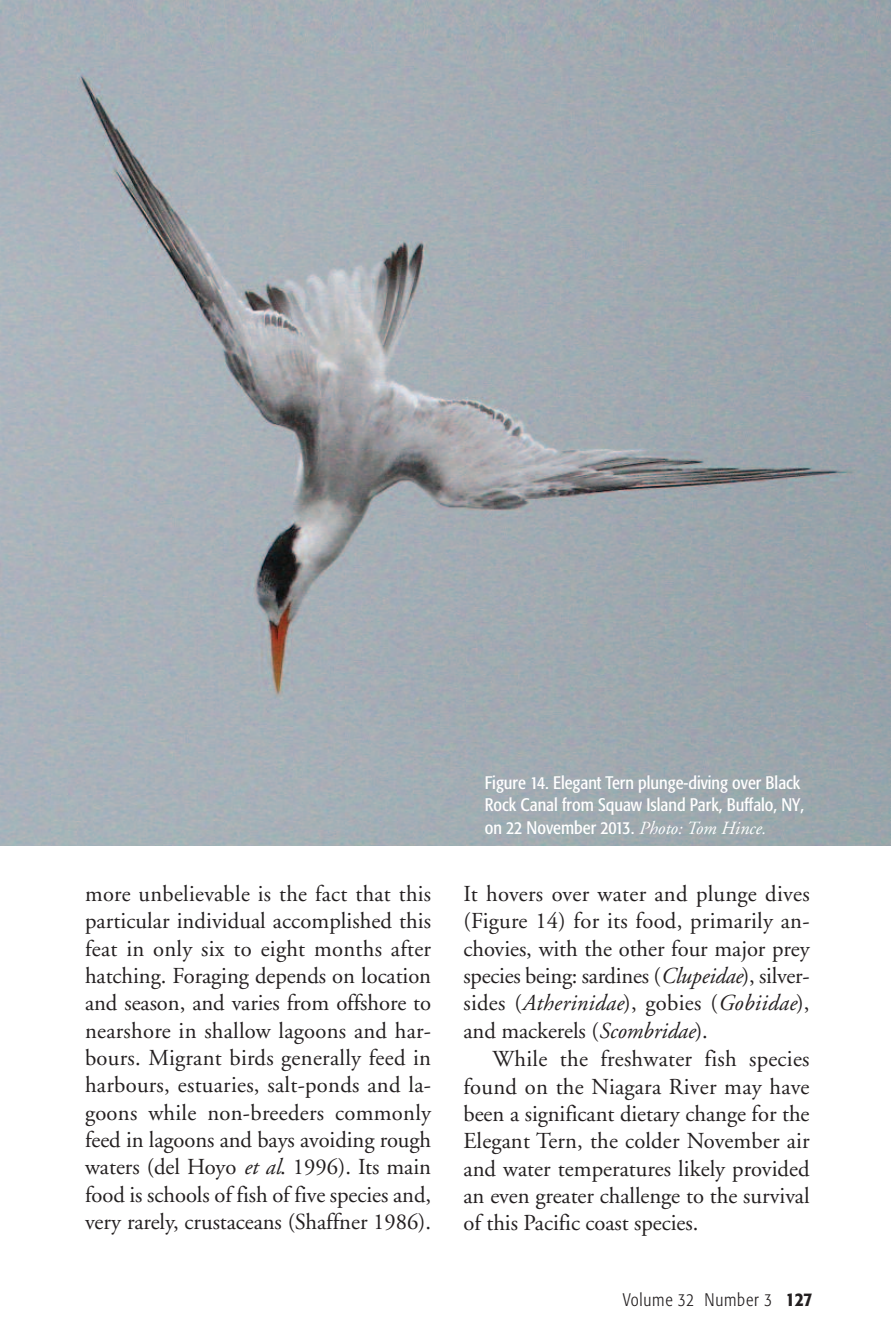
<style>
.page{position:relative;width:891px;height:1337px;background:#fff}
.page>*{position:absolute;margin:0;border:0;box-sizing:border-box;transform-origin:0 0}
.t1{font:22.72px/27.2px "Adobe Garamond";letter-spacing:-.005em;color:#231f20;text-align:justify}
.t2{font:condensed 18px/22.5px "Formata";color:#fff}
.t3{font:300 condensed 18px "Formata";letter-spacing:.045em;color:#231f20}
.s1{font-family:"Adobe Garamond";font-style:italic;font-stretch:normal;font-size:18.45px}
.s2{font-style:italic}
.s3{font-weight:500;font-size:19.12px}
</style>
<div class="page">
<img style="left:0;top:0;width:891px;height:845px">
<p class="t2" style="left:485px;top:772px;width:321px">Figure 14. Elegant Tern plunge-diving over Black<br>Rock Canal from Squaw Island Park, Buffalo, NY, on 22 November 2013. <span class="s1">Photo: Tom Hince.</span></p>
<p class="t1" style="left:85px;top:882px;width:348px">more unbelievable is the fact that this particular individual accomplished this feat in only six to eight months after hatching. Foraging depends on location and season, and varies from offshore to nearshore in shallow lagoons and har&shy;bours. Migrant birds generally feed in harbours, estuaries, salt-ponds and la&shy;goons while non-breeders commonly feed in lagoons and bays avoiding rough waters (del Hoyo <span class="s2">et al</span>. 1996). Its main food is schools of fish of five species and, very rarely, crustaceans (Shaffner 1986).</p>
<p class="t1" style="left:463px;top:882px;width:348px">It hovers over water and plunge dives (Figure 14) for its food, primarily an&shy;chovies, with the other four major prey species being: sardines (<span class="s2">Clupeidae</span>), silver&shy;sides (<span class="s2">Atherinidae</span>), gobies (<span class="s2">Gobiidae</span>), and mackerels (<span class="s2">Scombridae</span>).</p>
<p class="t1" style="left:463px;top:1047px;width:348px;text-indent:29px">While the freshwater fish species found on the Niagara River may have been a significant dietary change for the Elegant Tern, the colder November air and water temperatures likely provided an even greater challenge to the survival of this Pacific coast species.</p>
<p class="t3" style="left:623px;top:1292px;width:191px">Volume 32 Number 3 <span class="s3">127</span></p>
</div>
